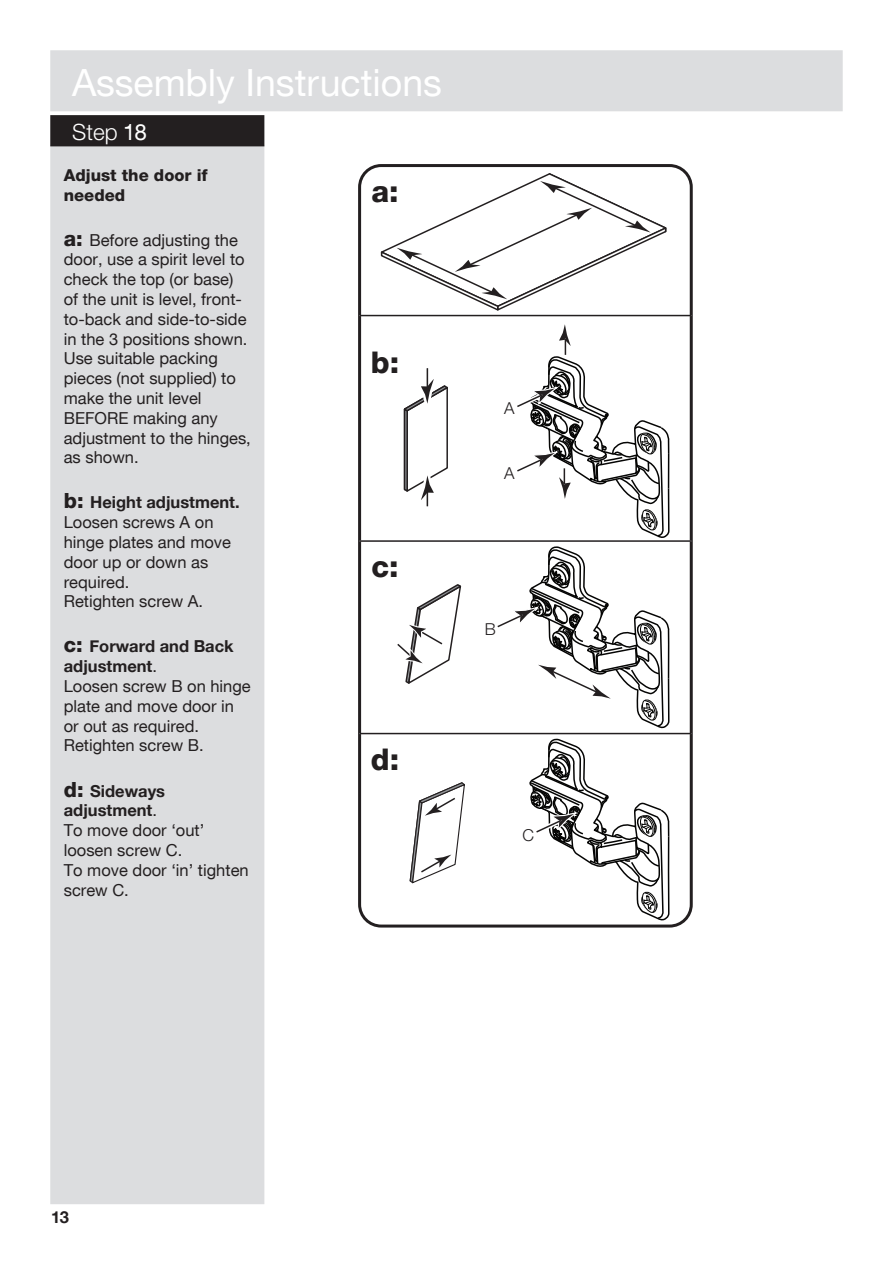
<style>
.page{position:relative;width:893px;height:1263px;background:#fff}
.page>*{position:absolute;margin:0;border:0;box-sizing:border-box;transform-origin:0 0}
.t1{font:37.5px "Helvetica Neue CE";color:#fff}
.t2{font:800 30px "Helvetica Neue CE";color:#231f20}
.t3{font:300 22.5px "Helvetica Neue CE";color:#fff}
.t4{font:16.5px/19.8px "Helvetica Neue CE";color:#231f20}
.t5{font:800 16.5px/19.8px "Helvetica Neue CE";color:#231f20}
.t6{font:300 16.5px "Helvetica Neue CE";color:#231f20}
.t7{font:700 16.5px "Helvetica Neue CE";color:#231f20}
.s1{font-weight:400}
.s2{font-weight:800;font-size:21px}
.s3{font-weight:700}
</style>
<div class="page">
<div style="left:51px;top:51px;width:791px;height:60px;background:#dcdddf"></div>
<div style="left:50px;top:50px;width:793px;height:61px;border:2px solid #dcdddf"></div>
<div style="left:51px;top:146px;width:213px;height:1057px;background:#dcdddf"></div>
<div style="left:50px;top:145px;width:214px;height:1059px;border:2px solid #dcdddf"></div>
<div style="left:51px;top:116px;width:213px;height:30px;background:#231f20"></div>
<div style="left:50px;top:115px;width:214px;height:31px;border:2px solid #231f20"></div>
<div style="left:358px;top:164px;width:335px;height:763px;border:3px solid #231f20;border-radius:22px"></div>
<hr style="left:360px;top:315px;width:331px;height:1px;background:#231f20">
<hr style="left:360px;top:540px;width:331px;height:2px;background:#231f20">
<hr style="left:360px;top:733px;width:331px;height:1px;background:#231f20">
<svg style="left:380px;top:173px;width:290px;height:755px"></svg>
<p class="t1" style="left:72px;top:60px;width:371px">Assembly Instructions</p>
<p class="t3" style="left:72px;top:118px;width:76px">Step <span class="s1">18</span></p>
<p class="t5" style="left:64px;top:165px;width:145px">Adjust the door if needed</p>
<p class="t4" style="left:64px;top:230px;width:189px"><span class="s2">a:</span> Before adjusting the door, use a spirit level to check the top (or base) of the unit is level, front&shy;to-back and side-to-side in the 3 positions shown.<br>Use suitable packing pieces (not supplied) to make the unit level<br>BEFORE making any adjustment to the hinges, as shown.</p>
<p class="t4" style="left:64px;top:493px;width:177px"><span class="s2">b:</span> <span class="s3">Height adjustment.<br></span>Loosen screws A on hinge plates and move door up or down as required.<br>Retighten screw A.</p>
<p class="t4" style="left:64px;top:637px;width:189px"><span class="s2">c:</span> <span class="s3">Forward and Back adjustment</span>.<br>Loosen screw B on hinge plate and move door in or out as required.<br>Retighten screw B.</p>
<p class="t4" style="left:64px;top:781px;width:186px"><span class="s2">d:</span> <span class="s3">Sideways adjustment</span>.<br>To move door ‘out’ loosen screw C.<br>To move door ‘in’ tighten screw C.</p>
<p class="t2" style="left:371px;top:172px;width:29px">a:</p>
<p class="t2" style="left:371px;top:343px;width:30px">b:</p>
<p class="t2" style="left:371px;top:548px;width:29px">c:</p>
<p class="t2" style="left:371px;top:740px;width:30px">d:</p>
<p class="t6" style="left:504px;top:398px;width:12px">A</p>
<p class="t6" style="left:504px;top:463px;width:12px">A</p>
<p class="t6" style="left:485px;top:619px;width:13px">B</p>
<p class="t6" style="left:522px;top:825px;width:13px">C</p>
<p class="t7" style="left:51px;top:1207px;width:20px">13</p>
</div>
